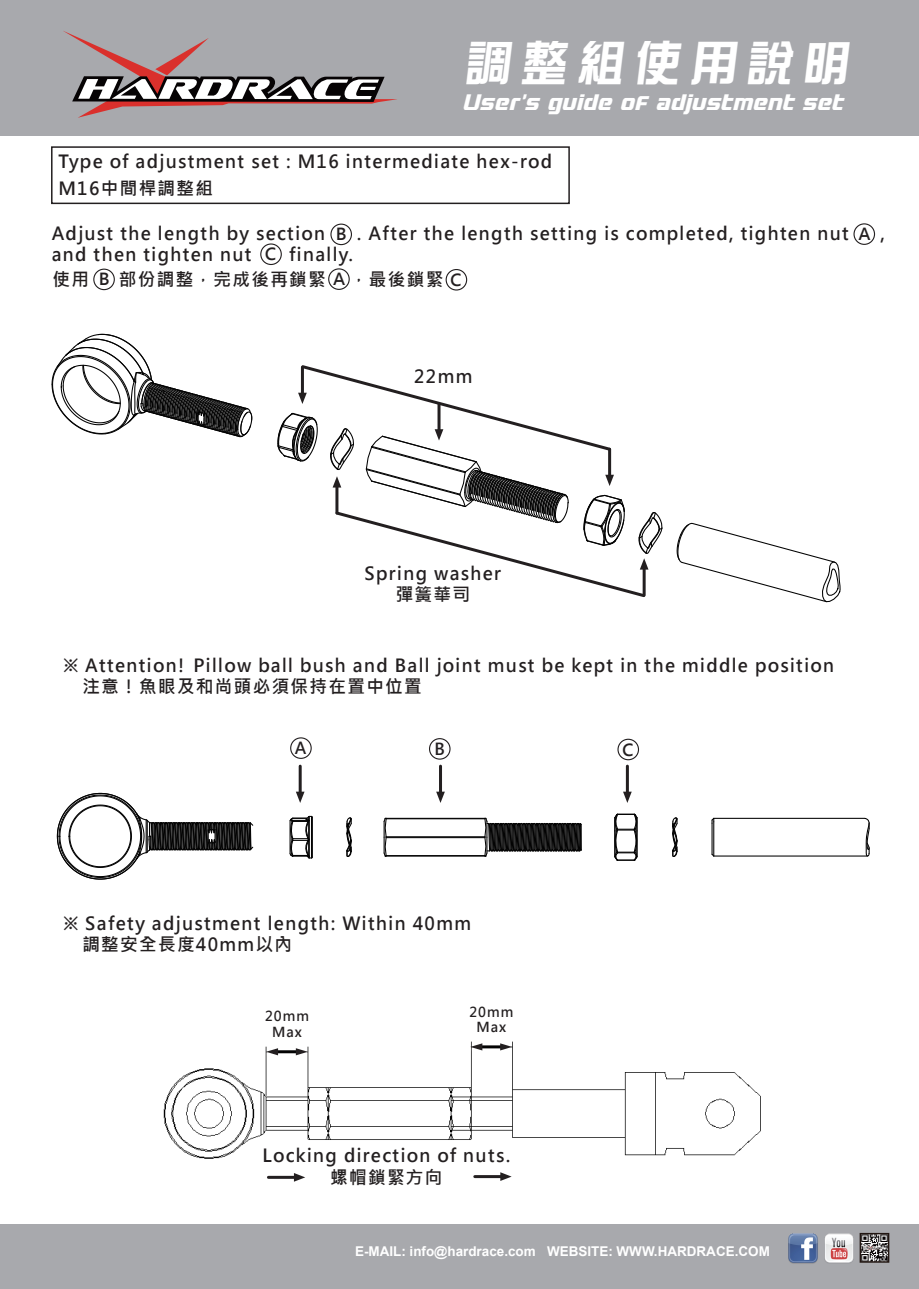
<style>
.page{position:relative;width:919px;height:1289px;background:#fff}
.page>*{position:absolute;margin:0;border:0;box-sizing:border-box;transform-origin:0 0}
.t1{font:47.7px "DF Zong Yi Std W7";color:#fff}
.t2{font:italic condensed 27px "Grand National";color:#fff}
.t3{font:700 18px/21px "Microsoft Jheng Hei";letter-spacing:.075em;color:#231f20}
.t4{font:700 16.5px "Microsoft Jheng Hei";color:#231f20}
.t5{font:700 13.65px/15.3px "Microsoft Jheng Hei";letter-spacing:.075em;color:#231f20;text-align:center}
.t6{font:700 13.5px "Arial";color:#fff}
.s1{font-size:16.5px}
</style>
<div class="page">
<div style="left:0;top:1224px;width:918px;height:64px;background:#a8a9ad"></div>
<img style="left:862px;top:1235px;width:24px;height:24px">
<div style="left:859px;top:1232px;width:30px;height:30px;border:2px solid #221612"></div>
<svg style="left:866px;top:1245px;width:16px;height:4px"></svg>
<img style="left:825px;top:1233px;width:29px;height:30px">
<img style="left:788px;top:1233px;width:30px;height:31px">
<div style="left:330px;top:223px;width:22px;height:22px;border:1px solid #231f20;border-radius:50%"></div>
<img style="left:163px;top:1041px;width:598px;height:141px">
<div style="left:51px;top:146px;width:519px;height:58px;border:2px solid #231f20"></div>
<div style="left:429px;top:738px;width:21px;height:21px;border:1px solid #231f20;border-radius:50%"></div>
<div style="left:290px;top:737px;width:22px;height:22px;border:1px solid #231f20;border-radius:50%"></div>
<div style="left:853px;top:223px;width:22px;height:22px;border:1px solid #231f20;border-radius:50%"></div>
<svg style="left:294px;top:1172px;width:11px;height:9px"></svg>
<hr style="left:268px;top:1175px;width:28px;height:3px;background:#231f20">
<svg style="left:676px;top:522px;width:165px;height:81px"></svg>
<svg style="left:51px;top:333px;width:202px;height:105px"></svg>
<div style="left:260px;top:243px;width:22px;height:22px;border:1px solid #231f20;border-radius:50%"></div>
<svg style="left:277px;top:365px;width:386px;height:232px"></svg>
<hr style="left:711px;top:823px;width:1px;height:31px;background:#030303">
<hr style="left:713px;top:821px;width:1px;height:35px;background:#030303">
<hr style="left:386px;top:817px;width:99px;height:1px;background:#030303">
<hr style="left:386px;top:855px;width:99px;height:1px;background:#030303">
<hr style="left:386px;top:818px;width:99px;height:1px;background:#030303">
<hr style="left:386px;top:836px;width:99px;height:1px;background:#030303">
<hr style="left:386px;top:837px;width:99px;height:1px;background:#030303">
<svg style="left:346px;top:817px;width:6px;height:40px"></svg>
<svg style="left:672px;top:817px;width:6px;height:40px"></svg>
<svg style="left:711px;top:852px;width:4px;height:5px"></svg>
<svg style="left:711px;top:818px;width:4px;height:5px"></svg>
<svg style="left:863px;top:817px;width:7px;height:40px"></svg>
<hr style="left:713px;top:855px;width:154px;height:1px;background:#030303">
<hr style="left:713px;top:817px;width:151px;height:1px;background:#030303">
<svg style="left:289px;top:815px;width:24px;height:44px"></svg>
<svg style="left:383px;top:817px;width:4px;height:40px"></svg>
<svg style="left:483px;top:817px;width:99px;height:40px"></svg>
<svg style="left:614px;top:813px;width:24px;height:48px"></svg>
<svg style="left:56px;top:792px;width:198px;height:88px"></svg>
<svg style="left:296px;top:791px;width:8px;height:12px"></svg>
<hr style="left:299px;top:766px;width:3px;height:28px;background:#231f20">
<svg style="left:436px;top:791px;width:9px;height:12px"></svg>
<hr style="left:439px;top:766px;width:3px;height:28px;background:#231f20">
<svg style="left:623px;top:791px;width:8px;height:12px"></svg>
<hr style="left:626px;top:766px;width:3px;height:28px;background:#231f20">
<div style="left:617px;top:738px;width:22px;height:22px;border:1px solid #231f20;border-radius:50%"></div>
<svg style="left:500px;top:1172px;width:11px;height:8px"></svg>
<hr style="left:475px;top:1175px;width:27px;height:3px;background:#231f20">
<hr style="left:273px;top:1050px;width:28px;height:3px;background:#030303">
<svg style="left:266px;top:1048px;width:12px;height:7px"></svg>
<svg style="left:296px;top:1048px;width:12px;height:7px"></svg>
<hr style="left:477px;top:1045px;width:28px;height:3px;background:#030303">
<svg style="left:470px;top:1043px;width:12px;height:7px"></svg>
<svg style="left:500px;top:1043px;width:12px;height:7px"></svg>
<div style="left:0;top:0;width:918px;height:136px;background:#a8a9ad"></div>
<svg style="left:63px;top:31px;width:334px;height:87px"></svg>
<div style="left:93px;top:268px;width:22px;height:22px;border:1px solid #231f20;border-radius:50%"></div>
<div style="left:328px;top:268px;width:22px;height:22px;border:1px solid #231f20;border-radius:50%"></div>
<div style="left:445px;top:269px;width:22px;height:21px;border:1px solid #231f20;border-radius:50%"></div>
<h1 class="t1" style="left:463px;top:37px;width:393px">調整組使用說明</h1>
<h2 class="t2" style="left:462px;top:90px;width:382px">User’s guide of adjustment set</h2>
<p class="t3" style="left:58px;top:148px;width:495px;line-height:27px">Type of adjustment set : M16 intermediate hex-rod<br>M16中間桿調整組</p>
<p class="t3" style="left:52px;top:223px;width:834px">Adjust the length by section 　 . After the length setting is completed, tighten nut 　 , and then tighten nut 　 finally.</p>
<p class="t4" style="left:856px;top:224px;width:18px">Ａ</p>
<p class="t4" style="left:333px;top:224px;width:18px">Ｂ</p>
<p class="t4" style="left:262px;top:244px;width:18px">Ｃ</p>
<p class="t3" style="left:52px;top:269px;width:413px">使用<span class="s1">Ｂ</span>部份調整，完成後再鎖緊<span class="s1">Ａ</span>，最後鎖緊<span class="s1">Ｃ</span></p>
<p class="t3" style="left:414px;top:366px;width:60px">22mm</p>
<p class="t3" style="left:364px;top:562px;width:138px;text-align:center">Spring washer彈簧華司</p>
<p class="t3" style="left:63px;top:655px;width:772px">※ Attention! Pillow ball bush and Ball joint must be kept in the middle position　注意！魚眼及和尚頭必須保持在置中位置</p>
<p class="t4" style="left:295px;top:737px;width:13px">A</p>
<p class="t4" style="left:434px;top:738px;width:12px">B</p>
<p class="t3" style="left:63px;top:912px;width:409px">※ Safety adjustment length: Within 40mm　調整安全長度40mm以內</p>
<p class="t5" style="left:265px;top:1008px;width:46px">20mm<br>Max</p>
<p class="t5" style="left:469px;top:1003px;width:46px">20mm<br>Max</p>
<p class="t3" style="left:262px;top:1143px;width:249px;line-height:22.5px;text-align:center">Locking direction of nuts.螺帽鎖緊方向</p>
<p class="t4" style="left:619px;top:739px;width:18px">Ｃ</p>
<p class="t6" style="left:355px;top:1242px;width:416px">E-MAIL: info@hardrace.com WEBSITE: WWW.HARDRACE.COM</p>
</div>
